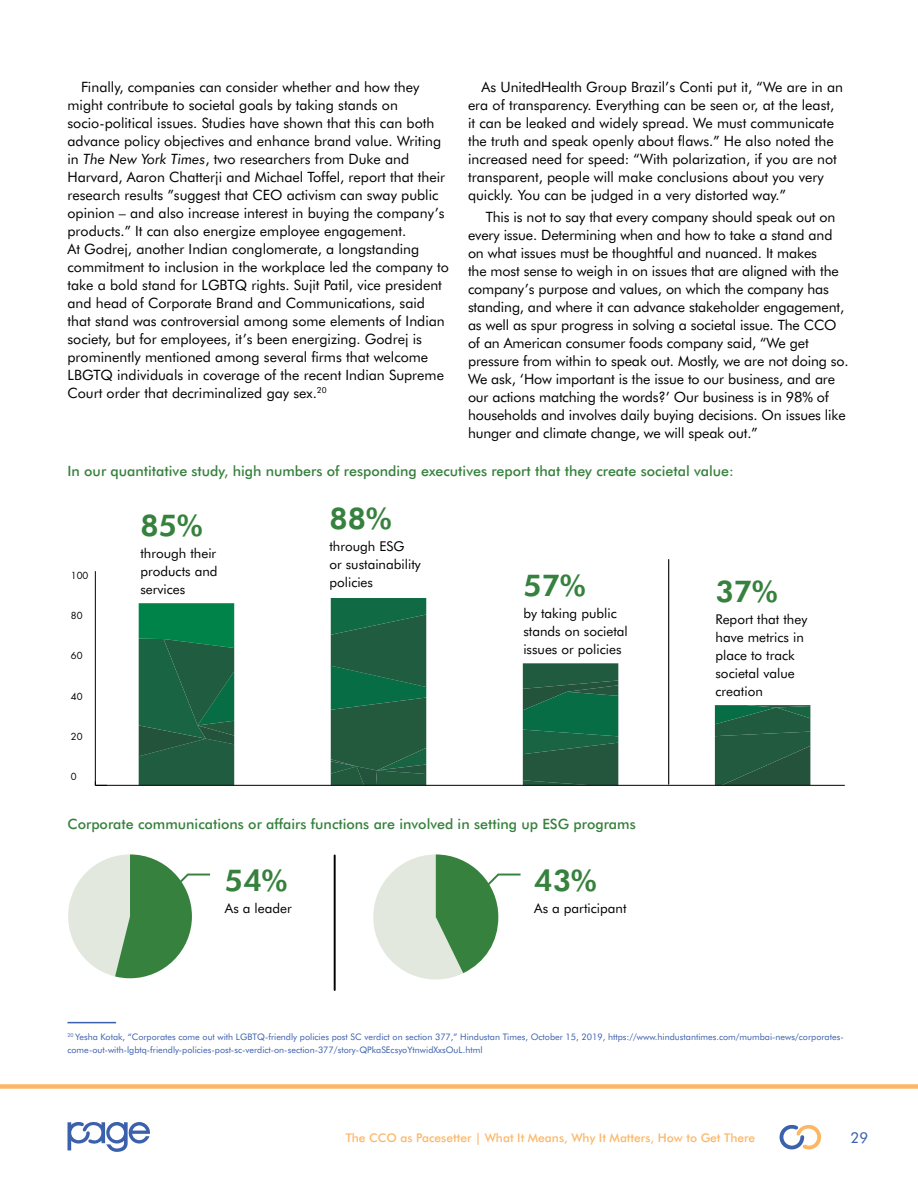
<style>
.page{position:relative;width:918px;height:1188px;background:#fff}
.page>*{position:absolute;margin:0;border:0;box-sizing:border-box;transform-origin:0 0}
.t1{font:800 30px "Futura BT";color:#36813d}
.t2{font:15px "Futura BT";color:#3a5fac}
.t3{font:14.25px/18px "Futura BT";color:#000}
.t4{font:500 14.25px "Futura BT";color:#36813d}
.t5{font:13.5px/18px "Futura BT";color:#000}
.t6{font:500 12px "Futura BT";color:#fcb766}
.t7{font:9.45px "Futura Std";color:#000}
.t8{font:9px/13.5px "Futura BT";color:#3a5fac}
.s1{font-style:italic}
</style>
<div class="page">
<div style="left:0;top:1084px;width:918px;height:5px;background:#fcb766"></div>
<svg style="left:68px;top:1122px;width:82px;height:30px"></svg>
<svg style="left:780px;top:1125px;width:41px;height:24px"></svg>
<hr style="left:68px;top:1022px;width:48px;height:1px;background:#3a5fac">
<svg style="left:715px;top:705px;width:95px;height:80px;background:#215b3f"></svg>
<svg style="left:523px;top:663px;width:95px;height:122px;background:#1b6041"></svg>
<svg style="left:331px;top:598px;width:95px;height:187px;background:#1c6040"></svg>
<svg style="left:139px;top:603px;width:95px;height:182px;background:#176742"></svg>
<hr style="left:95px;top:785px;width:750px;height:1px;background:#000">
<hr style="left:95px;top:571px;width:1px;height:214px;background:#000">
<svg style="left:95px;top:781px;width:12px;height:5px"></svg>
<hr style="left:334px;top:855px;width:2px;height:135px;background:#000">
<svg style="left:68px;top:854px;width:143px;height:124px"></svg>
<svg style="left:373px;top:854px;width:148px;height:126px"></svg>
<hr style="left:668px;top:560px;width:1px;height:224px;background:#000">
<p class="t3" style="left:68px;top:78px;width:383px;text-indent:13px">Finally, companies can consider whether and how they might contribute to societal goals by taking stands on socio-political issues. Studies have shown that this can both advance policy objectives and enhance brand value. Writing in <span class="s1">The New York Times</span>, two researchers from Duke and Harvard, Aaron Chatterji and Michael Toffel, report that their research results ”suggest that CEO activism can sway public opinion – and also increase interest in buying the company’s products.” It can also energize employee engagement.<br>At Godrej, another Indian conglomerate, a longstanding commitment to inclusion in the workplace led the company to take a bold stand for LGBTQ rights. Sujit Patil, vice president and head of Corporate Brand and Communications, said that stand was controversial among some elements of Indian society, but for employees, it’s been energizing. Godrej is prominently mentioned among several firms that welcome LBGTQ individuals in coverage of the recent Indian Supreme Court order that decriminalized gay sex.<sup>20</sup></p>
<p class="t3" style="left:468px;top:78px;width:377px;text-indent:13px">As UnitedHealth Group Brazil’s Conti put it, “We are in an era of transparency. Everything can be seen or, at the least, it can be leaked and widely spread. We must communicate the truth and speak openly about flaws.” He also noted the increased need for speed: “With polarization, if you are not transparent, people will make conclusions about you very quickly. You can be judged in a very distorted way.”</p>
<p class="t3" style="left:468px;top:208px;width:382px;text-indent:18px">This is not to say that every company should speak out on every issue. Determining when and how to take a stand and on what issues must be thoughtful and nuanced. It makes<br>the most sense to weigh in on issues that are aligned with the company’s purpose and values, on which the company has standing, and where it can advance stakeholder engagement, as well as spur progress in solving a societal issue. The CCO of an American consumer foods company said, “We get pressure from within to speak out. Mostly, we are not doing so.<br>We ask, ‘How important is the issue to our business, and are our actions matching the words?’ Our business is in 98% of households and involves daily buying decisions. On issues like hunger and climate change, we will speak out.”</p>
<p class="t4" style="left:68px;top:462px;width:668px">In our quantitative study, high numbers of responding executives report that they create societal value:</p>
<h1 class="t1" style="left:140px;top:507px;width:64px">85%</h1>
<p class="t5" style="left:140px;top:544px;width:79px;text-align:justify">through their products and services</p>
<h1 class="t1" style="left:329px;top:500px;width:64px">88%</h1>
<p class="t5" style="left:329px;top:537px;width:93px">through ESG<br>or sustainability policies</p>
<p class="t7" style="left:71px;top:570px;width:19px">100</p>
<p class="t7" style="left:71px;top:610px;width:13px">80</p>
<p class="t7" style="left:71px;top:650px;width:13px">60</p>
<p class="t7" style="left:71px;top:690px;width:13px">40</p>
<p class="t7" style="left:71px;top:730px;width:13px">20</p>
<p class="t7" style="left:71px;top:771px;width:7px">0</p>
<h1 class="t1" style="left:523px;top:567px;width:64px">57%</h1>
<p class="t5" style="left:523px;top:604px;width:106px">by taking public stands on societal issues or policies</p>
<h1 class="t1" style="left:716px;top:573px;width:64px">37%</h1>
<p class="t5" style="left:716px;top:610px;width:93px">Report that they have metrics in place to track societal value creation</p>
<p class="t4" style="left:68px;top:815px;width:570px">Corporate communications or affairs functions are involved in setting up ESG programs</p>
<h1 class="t1" style="left:225px;top:862px;width:64px">54%</h1>
<p class="t5" style="left:225px;top:899px;width:68px">As a leader</p>
<h1 class="t1" style="left:534px;top:862px;width:64px">43%</h1>
<p class="t5" style="left:534px;top:899px;width:94px">As a participant</p>
<p class="t8" style="left:67px;top:1029px;width:778px"><sup>20</sup> Yesha Kotak, “Corporates come out with LGBTQ-friendly policies post SC verdict on section 377,” Hindustan Times, October 15, 2019, https://www.hindustantimes.com/mumbai-news/corporates&shy;come-out-with-lgbtq-friendly-policies-post-sc-verdict-on-section-377/story-QPkaSEcsyoYtnwidXxsOuL.html</p>
<p class="t6" style="left:346px;top:1131px;width:411px">The CCO as Pacesetter | What It Means, Why It Matters, How to Get There</p>
<p class="t2" style="left:850px;top:1128px;width:19px">29</p>
</div>
